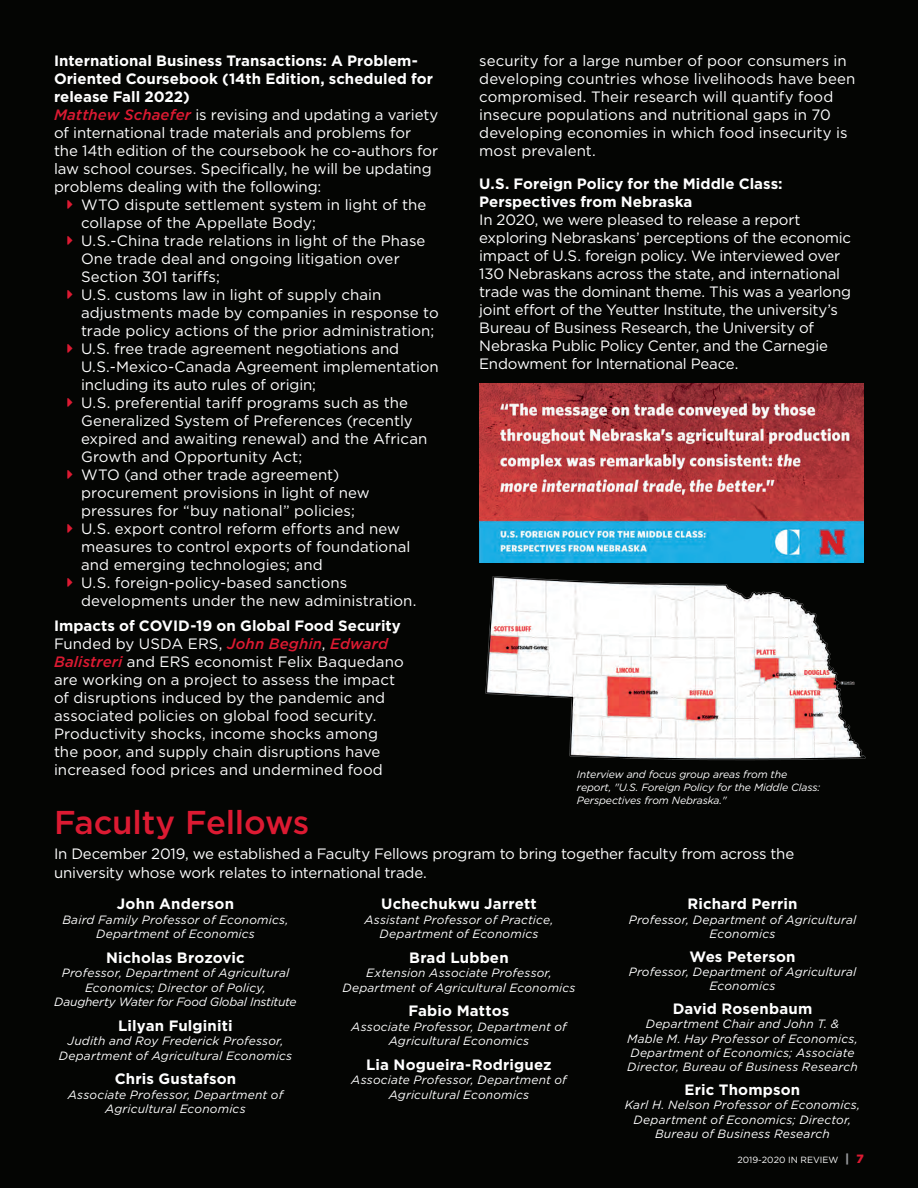
<style>
.page{position:relative;width:918px;height:1188px;background:#040503}
.page>*{position:absolute;margin:0;border:0;box-sizing:border-box;transform-origin:0 0}
.t1{font:500 33px "Gotham";letter-spacing:-.01em;color:#dc1a32}
.t2{font:15px/18px "Gotham HTF";color:#fff}
.t3{font:700 15px "Gotham";letter-spacing:.01em;color:#fff}
.t4{font:700 15px/18.8px "Gotham HTF";color:#fff}
.t5{font:italic 12px/14.4px "Gotham";letter-spacing:.015em;color:#fff;text-align:center}
.t6{font:italic 10.5px/12.6px "Gotham HTF";letter-spacing:-.01em;color:#fff}
.t7{font:9px "Gotham HTF";color:#fff}
.s1{font-weight:700}
.s2{font-weight:500;font-style:italic;color:#dc1a32}
.s3{color:#dc1a32}
.s4{font-weight:900;font-size:12px;color:#939598}
.s5{font-weight:900;font-size:12px;color:#dc1a32}
</style>
<div class="page">
<img style="left:479px;top:384px;width:385px;height:179px">
<img style="left:485px;top:576px;width:381px;height:185px">
<p class="t2" style="left:54px;top:52px;width:386px"><span class="s1">International Business Transactions: A Problem-Oriented Coursebook (14th Edition, scheduled for release Fall 2022)<br></span><span class="s2">Matthew Schaefer</span> is revising and updating a variety of international trade materials and problems for the 14th edition of the coursebook he co-authors for law school courses. Specifically, he will be updating problems dealing with the following:</p>
<p class="t2" style="left:81px;top:196px;width:347px;text-indent:-14px"><span class="s3">★</span> WTO dispute settlement system in light of the collapse of the Appellate Body;</p>
<p class="t2" style="left:81px;top:232px;width:346px;text-indent:-14px"><span class="s3">★</span> U.S.-China trade relations in light of the Phase<br>One trade deal and ongoing litigation over<br>Section 301 tariffs;</p>
<p class="t2" style="left:81px;top:286px;width:359px;text-indent:-14px"><span class="s3">★</span> U.S. customs law in light of supply chain adjustments made by companies in response to trade policy actions of the prior administration;</p>
<p class="t2" style="left:81px;top:340px;width:359px;text-indent:-14px"><span class="s3">★</span> U.S. free trade agreement negotiations and<br>U.S.-Mexico-Canada Agreement implementation including its auto rules of origin;</p>
<p class="t2" style="left:81px;top:394px;width:348px;text-indent:-14px"><span class="s3">★</span> U.S. preferential tariff programs such as the Generalized System of Preferences (recently expired and awaiting renewal) and the African Growth and Opportunity Act;</p>
<p class="t2" style="left:81px;top:466px;width:290px;text-indent:-14px"><span class="s3">★</span> WTO (and other trade agreement) procurement provisions in light of new pressures for “buy national” policies;</p>
<p class="t2" style="left:81px;top:520px;width:331px;text-indent:-14px"><span class="s3">★</span> U.S. export control reform efforts and new measures to control exports of foundational and emerging technologies; and</p>
<p class="t2" style="left:81px;top:574px;width:337px;text-indent:-14px"><span class="s3">★</span> U.S. foreign-policy-based sanctions developments under the new administration.</p>
<p class="t2" style="left:54px;top:617px;width:351px"><span class="s1">Impacts of COVID-19 on Global Food Security </span>Funded by USDA ERS, <span class="s2">John Beghin</span>, <span class="s2">Edward Balistreri</span> and ERS economist Felix Baquedano are working on a project to assess the impact of disruptions induced by the pandemic and associated policies on global food security.<br>Productivity shocks, income shocks among the poor, and supply chain disruptions have increased food prices and undermined food</p>
<p class="t2" style="left:479px;top:52px;width:378px">security for a large number of poor consumers in developing countries whose livelihoods have been compromised. Their research will quantify food insecure populations and nutritional gaps in 70 developing economies in which food insecurity is most prevalent.</p>
<p class="t4" style="left:479px;top:174px;width:305px">U.S. Foreign Policy for the Middle Class:<br>Perspectives from Nebraska</p>
<p class="t2" style="left:479px;top:211px;width:373px">In 2020, we were pleased to release a report exploring Nebraskans’ perceptions of the economic impact of U.S. foreign policy. We interviewed over 130 Nebraskans across the state, and international trade was the dominant theme. This was a yearlong joint effort of the Yeutter Institute, the university’s Bureau of Business Research, the University of Nebraska Public Policy Center, and the Carnegie Endowment for International Peace.</p>
<p class="t6" style="left:577px;top:768px;width:245px">Interview and focus group areas from the report, "U.S. Foreign Policy for the Middle Class:<br>Perspectives from Nebraska."</p>
<h1 class="t1" style="left:54px;top:800px;width:257px">Faculty Fellows</h1>
<p class="t2" style="left:54px;top:844px;width:742px;line-height:18.8px">In December 2019, we established a Faculty Fellows program to bring together faculty from across the university whose work relates to international trade.</p>
<p class="t3" style="left:117px;top:894px;width:119px">John Anderson</p>
<p class="t5" style="left:62px;top:912px;width:228px">Baird Family Professor of Economics,<br>Department of Economics</p>
<p class="t3" style="left:106px;top:948px;width:140px">Nicholas Brozovic</p>
<p class="t5" style="left:54px;top:966px;width:244px">Professor, Department of Agricultural<br>Economics; Director of Policy,<br>Daugherty Water for Food Global Institute</p>
<p class="t3" style="left:118px;top:1016px;width:116px">Lilyan Fulginiti</p>
<p class="t5" style="left:59px;top:1034px;width:235px">Judith and Roy Frederick Professor,<br>Department of Agricultural Economics</p>
<p class="t3" style="left:115px;top:1069px;width:123px">Chris Gustafson</p>
<p class="t5" style="left:68px;top:1087px;width:217px">Associate Professor, Department of<br>Agricultural Economics</p>
<p class="t3" style="left:381px;top:894px;width:157px">Uchechukwu Jarrett</p>
<p class="t5" style="left:364px;top:912px;width:191px">Assistant Professor of Practice,<br>Department of Economics</p>
<p class="t3" style="left:409px;top:948px;width:101px">Brad Lubben</p>
<p class="t5" style="left:342px;top:966px;width:235px">Extension Associate Professor,<br>Department of Agricultural Economics</p>
<p class="t3" style="left:409px;top:1001px;width:102px">Fabio Mattos</p>
<p class="t5" style="left:351px;top:1019px;width:217px">Associate Professor, Department of<br>Agricultural Economics</p>
<p class="t3" style="left:366px;top:1055px;width:187px">Lia Nogueira-Rodriguez</p>
<p class="t5" style="left:351px;top:1073px;width:217px">Associate Professor, Department of<br>Agricultural Economics</p>
<p class="t3" style="left:687px;top:894px;width:112px">Richard Perrin</p>
<p class="t5" style="left:629px;top:912px;width:229px">Professor, Department of Agricultural<br>Economics</p>
<p class="t3" style="left:689px;top:946px;width:108px">Wes Peterson</p>
<p class="t5" style="left:629px;top:964px;width:229px">Professor, Department of Agricultural<br>Economics</p>
<p class="t3" style="left:673px;top:999px;width:141px">David Rosenbaum</p>
<p class="t5" style="left:627px;top:1016px;width:232px">Department Chair and John T. &amp; Mable M. Hay Professor of Economics, Department of Economics; Associate Director, Bureau of Business Research</p>
<p class="t3" style="left:685px;top:1080px;width:117px">Eric Thompson</p>
<p class="t5" style="left:625px;top:1097px;width:237px">Karl H. Nelson Professor of Economics,<br>Department of Economics; Director,<br>Bureau of Business Research</p>
<p class="t7" style="left:737px;top:1155px;width:128px">2019-2020 IN REVIEW <span class="s4">|</span> <span class="s5">7</span></p>
</div>
